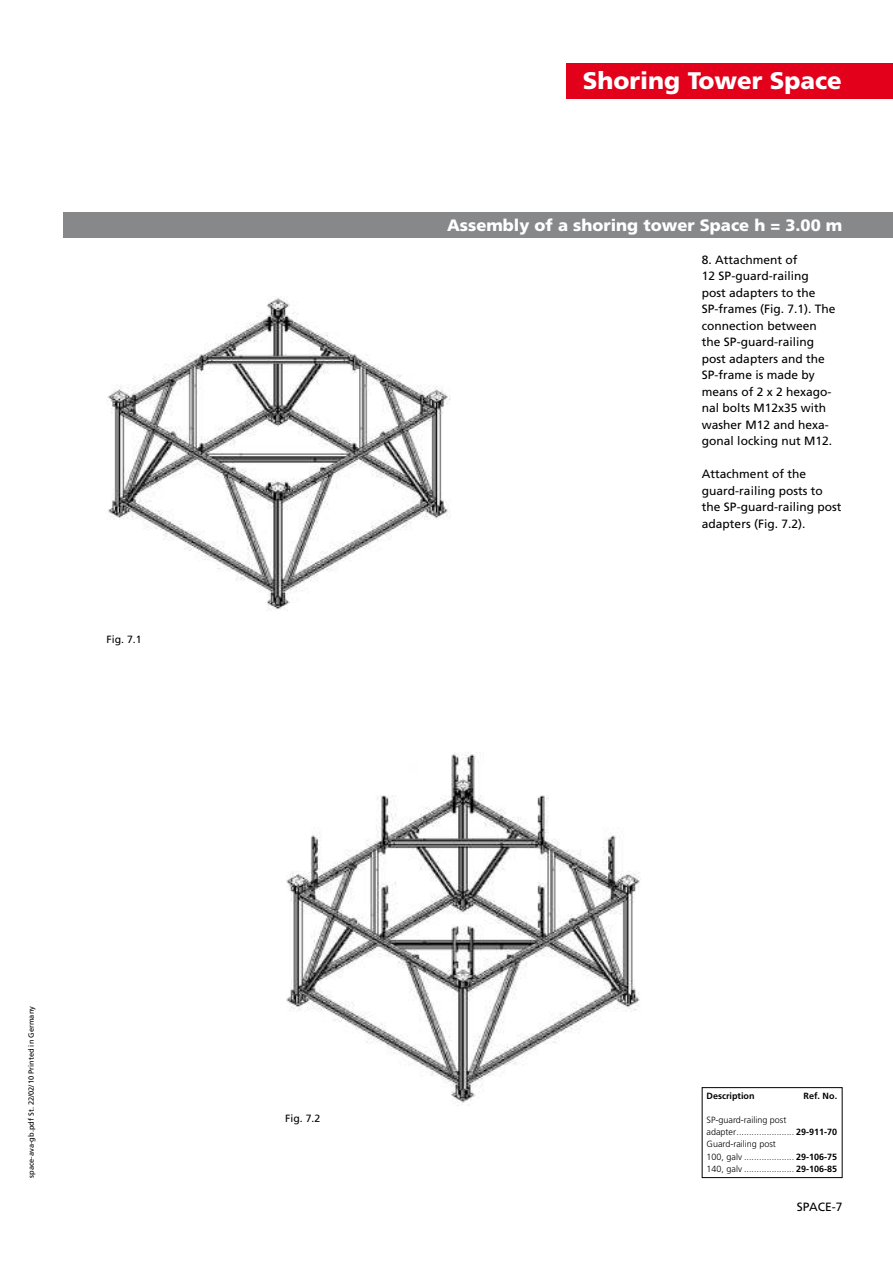
<style>
.page{position:relative;width:893px;height:1263px;background:#fff}
.page>*{position:absolute;margin:0;border:0;box-sizing:border-box;transform-origin:0 0}
.t1{font:900 24px "Frutiger LT";color:#fff}
.t2{font:900 16.5px "Frutiger LT";color:#fff}
.t3{font:12px/16.5px "Frutiger";color:#000}
.t4{font:10.5px "Frutiger";color:#000}
.t5{font:300 9px/12.1px "Frutiger";color:#000}
.t6{font:700 9px "Frutiger LT";color:#000}
.t7{font:7.5px "Frutiger";color:#000}
.s1{font-family:"Frutiger LT";font-weight:700}
</style>
<div class="page">
<div style="left:64px;top:213px;width:828px;height:25px;background:#87888a"></div>
<div style="left:567px;top:64px;width:325px;height:35px;background:#e2001a"></div>
<img style="left:108px;top:298px;width:342px;height:313px">
<img style="left:286px;top:752px;width:354px;height:353px">
<div style="left:702px;top:1087px;width:140px;height:91px;border:1px solid #000"></div>
<p class="t4" style="left:107px;top:635px;width:37px">Fig. 7.1</p>
<p class="t7" style="left:28px;top:1178px;width:173px;rotate:-90deg">space-ava-gb.pdf St. 22/02/10 Printed in Germany</p>
<h1 class="t1" style="left:583px;top:71px;width:260px">Shoring Tower Space</h1>
<h2 class="t2" style="left:447px;top:218px;width:397px">Assembly of a shoring tower Space h = 3.00 m</h2>
<p class="t3" style="left:702px;top:252px;width:135px">8. Attachment of<br>12 SP-guard-railing post adapters to the<br>SP-frames (Fig. 7.1). The connection between the SP-guard-railing post adapters and the<br>SP-frame is made by means of 2 x 2 hexago&shy;nal bolts M12x35 with washer M12 and hexa&shy;gonal locking nut M12.</p>
<p class="t3" style="left:702px;top:467px;width:141px">Attachment of the guard-railing posts to the SP-guard-railing post adapters (Fig. 7.2).</p>
<p class="t4" style="left:285px;top:1114px;width:37px">Fig. 7.2</p>
<p class="t6" style="left:706px;top:1092px;width:49px">Description</p>
<p class="t6" style="left:803px;top:1092px;width:35px">Ref. No.</p>
<p class="t5" style="left:706px;top:1115px;width:132px">SP-guard-railing post<br>adapter ....................... <span class="s1">29-911-70<br></span>Guard-railing post<br>100, galv .................... <span class="s1">29-106-75<br></span>140, galv .................... <span class="s1">29-106-85</span></p>
<p class="t3" style="left:796px;top:1199px;width:47px">SPACE-7</p>
</div>
